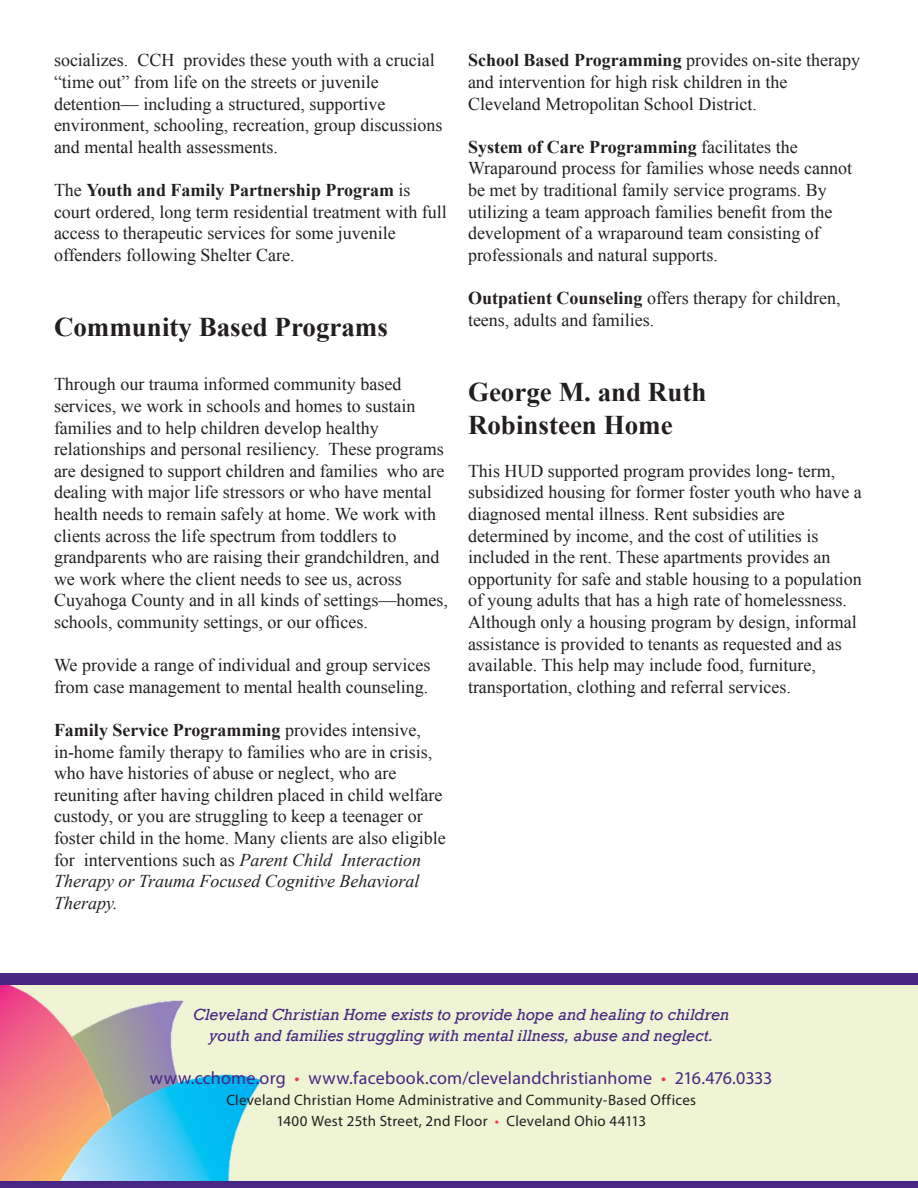
<style>
.page{position:relative;width:918px;height:1188px;background:#fff}
.page>*{position:absolute;margin:0;border:0;box-sizing:border-box;transform-origin:0 0}
.t1{font:700 27px "Times New Roman";color:#231f20}
.t2{font:18px/21.6px "Times New Roman";color:#231f20}
.article_copy{font:18px "Myriad Pro";letter-spacing:.01em;color:#472683}
.article_copy-2{font:italic 16.5px/21px "Rockwell";color:#472683;text-align:center}
.article_copy-3{font:15px "Myriad Pro";letter-spacing:.02em;color:#231f20}
.s1{font-weight:700}
.s2{font-style:italic}
.s3{color:#ee3640}
</style>
<div class="page">
<img style="left:1px;top:984px;width:917px;height:204px">
<div style="left:0;top:973px;width:918px;height:11px;background:#472683"></div>
<p class="t2" style="left:54px;top:49px;width:390px">socializes. CCH provides these youth with a crucial “time out” from life on the streets or juvenile detention— including a structured, supportive environment, schooling, recreation, group discussions and mental health assessments.</p>
<p class="t2" style="left:54px;top:179px;width:394px">The <span class="s1">Youth and Family Partnership Program</span> is court ordered, long term residential treatment with full access to therapeutic services for some juvenile offenders following Shelter Care.</p>
<p class="t1" style="left:54px;top:309px;width:335px">Community Based Programs</p>
<p class="t2" style="left:54px;top:373px;width:396px">Through our trauma informed community based services, we work in schools and homes to sustain families and to help children develop healthy relationships and personal resiliency. These programs are designed to support children and families who are dealing with major life stressors or who have mental health needs to remain safely at home. We work with clients across the life spectrum from toddlers to grandparents who are raising their grandchildren, and we work where the client needs to see us, across Cuyahoga County and in all kinds of settings—homes, schools, community settings, or our offices.</p>
<p class="t2" style="left:54px;top:654px;width:378px">We provide a range of individual and group services from case management to mental health counseling.</p>
<p class="t2" style="left:54px;top:719px;width:393px"><span class="s1">Family Service Programming</span> provides intensive, in-home family therapy to families who are in crisis, who have histories of abuse or neglect, who are reuniting after having children placed in child welfare custody, or you are struggling to keep a teenager or foster child in the home. Many clients are also eligible for interventions such as <span class="s2">Parent Child Interaction Therapy or Trauma Focused Cognitive Behavioral Therapy.</span></p>
<p class="t2" style="left:468px;top:49px;width:394px"><span class="s1">School Based Programming</span> provides on-site therapy and intervention for high risk children in the<br>Cleveland Metropolitan School District.</p>
<p class="t2" style="left:468px;top:136px;width:386px"><span class="s1">System of Care Programming</span> facilitates the Wraparound process for families whose needs cannot be met by traditional family service programs. By utilizing a team approach families benefit from the development of a wraparound team consisting of professionals and natural supports.</p>
<p class="t2" style="left:468px;top:287px;width:374px"><span class="s1">Outpatient Counseling</span> offers therapy for children, teens, adults and families.</p>
<p class="t1" style="left:468px;top:374px;width:240px">George M. and Ruth</p>
<p class="t1" style="left:468px;top:406px;width:206px">Robinsteen Home</p>
<p class="t2" style="left:468px;top:460px;width:395px">This HUD supported program provides long- term, subsidized housing for former foster youth who have a diagnosed mental illness. Rent subsidies are determined by income, and the cost of utilities is included in the rent. These apartments provides an opportunity for safe and stable housing to a population of young adults that has a high rate of homelessness.<br>Although only a housing program by design, informal assistance is provided to tenants as requested and as available. This help may include food, furniture, transportation, clothing and referral services.</p>
<p class="article_copy-2" style="left:193px;top:1004px;width:538px">Cleveland Christian Home exists to provide hope and healing to children youth and families struggling with mental illness, abuse and neglect.</p>
<p class="article_copy" style="left:150px;top:1067px;width:624px">www.cchome.org <span class="s3">•</span> www.facebook.com/clevelandchristianhome <span class="s3">•</span> 216.476.0333</p>
<p class="article_copy-3" style="left:226px;top:1090px;width:471px">Cleveland Christian Home Administrative and Community-Based Offices</p>
<p class="article_copy-3" style="left:276px;top:1111px;width:371px">1400 West 25th Street, 2nd Floor <span class="s3">•</span> Cleveland Ohio 44113</p>
</div>
